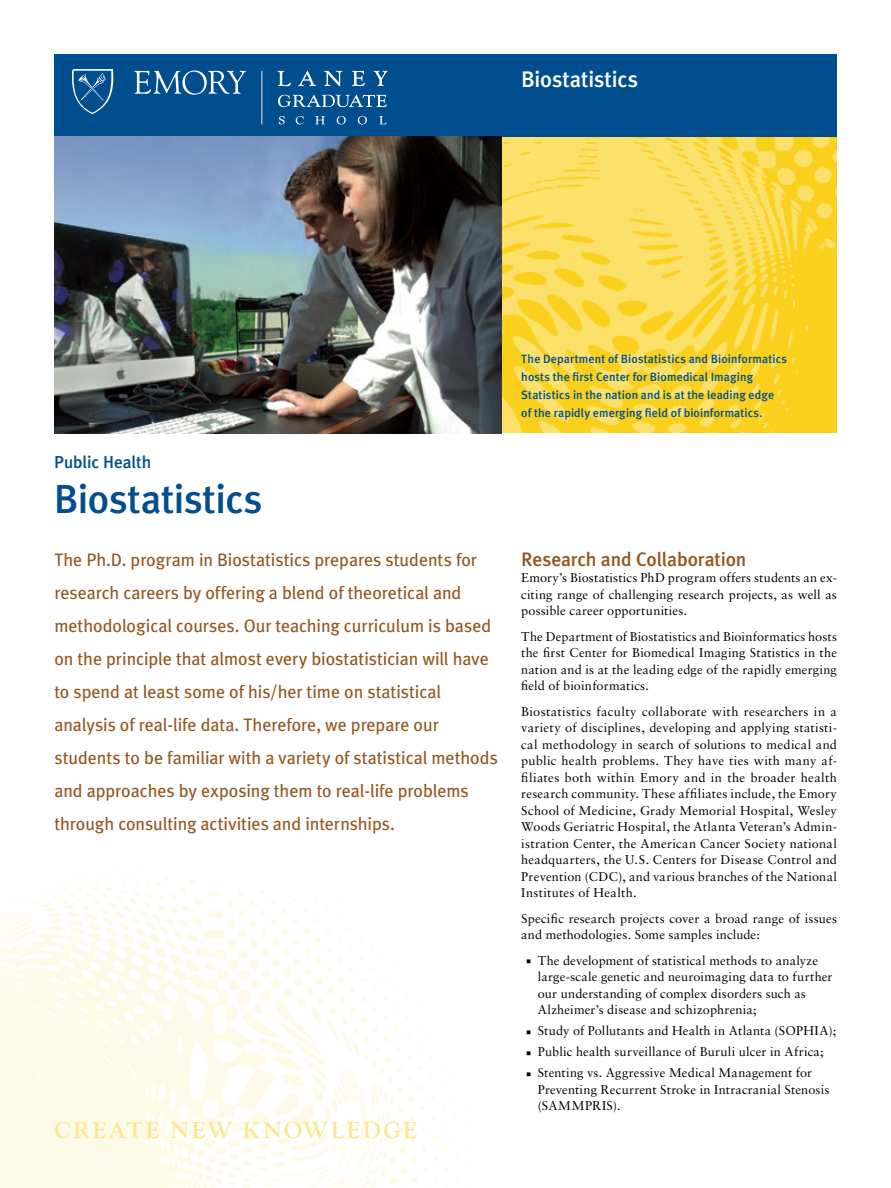
<style>
.page{position:relative;width:891px;height:1188px;background:#fff}
.page>*{position:absolute;margin:0;border:0;box-sizing:border-box;transform-origin:0 0}
.Program{font:500 40.5px "Meta Plus";letter-spacing:-.01em;color:#004e8e}
.t1{font:700 24px "Goudy Old Style T";letter-spacing:.11em;color:#fce78e}
.SL_Division{font:500 22.5px "Meta Plus";letter-spacing:-.01em;color:#fff}
.OT_subhead{font:500 19.5px "Meta Plus";letter-spacing:-.01em;color:#935721}
.OT_intro_front{font:18px/33px "Meta Plus";letter-spacing:-.005em;color:#935721}
.Program-2{font:500 17.25px "Meta Plus";letter-spacing:-.005em;color:#004e8e}
.OT_body{font:12.75px/16.5px "Sabon LT Std";letter-spacing:.015em;color:#000;text-align:justify}
.callout{font:500 12px/18px "Meta Plus";letter-spacing:.01em;color:#004e8e}
</style>
<div class="page">
<img style="left:501px;top:136px;width:336px;height:298px">
<img style="left:0;top:864px;width:480px;height:324px">
<div style="left:54px;top:54px;width:783px;height:82px;background:#004e8e"></div>
<svg style="left:72px;top:69px;width:316px;height:55px"></svg>
<img style="left:54px;top:136px;width:447px;height:298px">
<p class="SL_Division" style="left:521px;top:66px;width:119px">Biostatistics</p>
<p class="Program-2" style="left:54px;top:452px;width:98px">Public Health</p>
<p class="Program" style="left:54px;top:475px;width:211px">Biostatistics</p>
<p class="callout" style="left:521px;top:350px;width:267px">The Department of Biostatistics and Bioinformatics hosts the first Center for Biomedical Imaging Statistics in the nation and is at the leading edge of the rapidly emerging field of bioinformatics.</p>
<p class="OT_intro_front" style="left:54px;top:543px;width:445px">The Ph.D. program in Biostatistics prepares students for research careers by offering a blend of theoretical and methodological courses. Our teaching curriculum is based on the principle that almost every biostatistician will have to spend at least some of his/her time on statistical analysis of real-life data. Therefore, we prepare our students to be familiar with a variety of statistical methods and approaches by exposing them to real‑life problems through consulting activities and internships.</p>
<p class="OT_subhead" style="left:521px;top:547px;width:227px">Research and Collaboration</p>
<p class="OT_body" style="left:521px;top:569px;width:317px">Emory’s Biostatistics PhD program offers students an ex&shy;citing range of challenging research projects, as well as possible career opportunities.</p>
<p class="OT_body" style="left:521px;top:628px;width:317px">The Department of Biostatistics and Bioinformatics hosts the first Center for Biomedical Imaging Statistics in the nation and is at the leading edge of the rapidly emerging field of bioinformatics.</p>
<p class="OT_body" style="left:521px;top:703px;width:317px">Biostatistics faculty collaborate with researchers in a variety of disciplines, developing and applying statisti&shy;cal methodology in search of solutions to medical and public health problems. They have ties with many af&shy;filiates both within Emory and in the broader health research community. These affiliates include, the Emory School of Medicine, Grady Memorial Hospital, Wesley Woods Geriatric Hospital, the Atlanta Veteran’s Admin&shy;istration Center, the American Cancer Society national headquarters, the U.S. Centers for Disease Control and Prevention (CDC), and various branches of the National Institutes of Health.</p>
<p class="OT_body" style="left:521px;top:910px;width:317px">Specific research projects cover a broad range of issues and methodologies. Some samples include:</p>
<p class="OT_body" style="left:538px;top:952px;width:296px;text-align:left">The development of statistical methods to analyze large-scale genetic and neuroimaging data to further our understanding of complex disorders such as Alzheimer’s disease and schizophrenia;</p>
<p class="OT_body" style="left:538px;top:1022px;width:300px">Study of Pollutants and Health in Atlanta (SOPHIA);</p>
<p class="OT_body" style="left:538px;top:1043px;width:288px">Public health surveillance of Buruli ulcer in Africa;</p>
<p class="OT_body" style="left:538px;top:1064px;width:293px;text-align:left">Stenting vs. Aggressive Medical Management for<br>Preventing Recurrent Stroke in Intracranial Stenosis (SAMMPRIS).</p>
<h2 class="t1" style="left:54px;top:1117px;width:364px">CREATE NEW KNOWLEDGE</h2>
</div>
